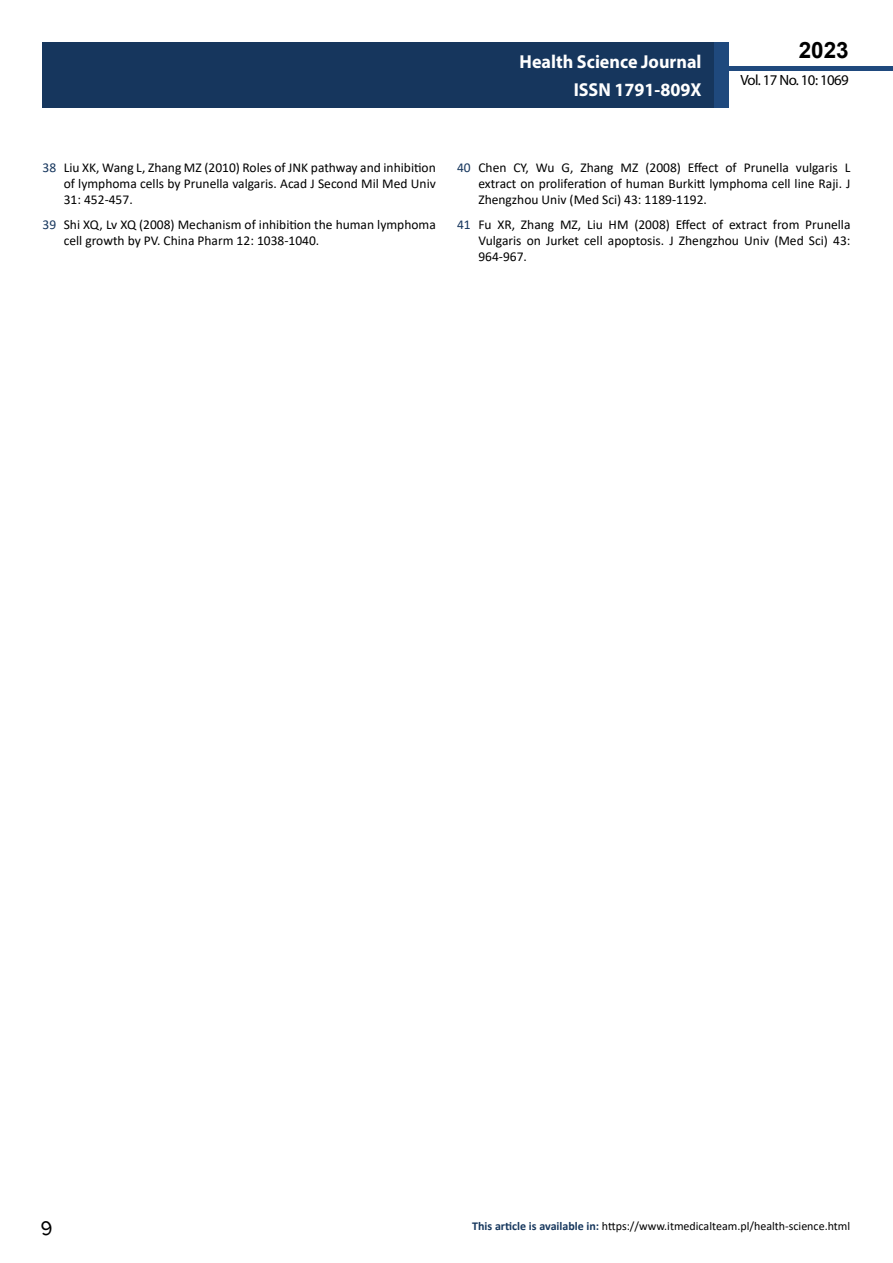
<style>
.page{position:relative;width:893px;height:1263px;background:#fff}
.page>*{position:absolute;margin:0;border:0;box-sizing:border-box;transform-origin:0 0}
.t1{font:25.5px "Tunga";color:#000}
.t2{font:700 22.5px "Arial";color:#000}
.t3{font:700 18.75px/27.2px "Myriad Pro";color:#fff;text-align:right;scale:.96 1}
.t4{font:14.85px "Myriad Pro";letter-spacing:-.04em;color:#000}
.t5{font:13.5px/16.2px "Calibri";color:#000;text-align:justify}
.t6{font:12px "Calibri";color:#000}
.s1{color:#16365d}
.s2{font-weight:700;color:#16375d}
</style>
<div class="page">
<div style="left:722px;top:66px;width:171px;height:5px;background:#1f497d"></div>
<div style="left:43px;top:42px;width:671px;height:66px;background:#16365d"></div>
<div style="left:714px;top:42px;width:15px;height:66px;background:#1f497d"></div>
<h3 class="t3" style="left:520px;top:48px;width:191px">Health Science Journal<br>ISSN 1791-809X</h3>
<h2 class="t2" style="left:799px;top:35px;width:52px">2023</h2>
<p class="t4" style="left:740px;top:71px;width:110px">Vol. 17 No. 10: 1069</p>
<p class="t5" style="left:64px;top:159px;width:374px;text-indent:-21px"><span class="s1">38</span> Liu XK, Wang L, Zhang MZ (2010) Roles of JNK pathway and inhibition of lymphoma cells by Prunella valgaris. Acad J Second Mil Med Univ 31: 452-457.</p>
<p class="t5" style="left:64px;top:216px;width:374px;text-indent:-21px"><span class="s1">39</span> Shi XQ, Lv XQ (2008) Mechanism of inhibition the human lymphoma cell growth by PV. China Pharm 12: 1038-1040.</p>
<p class="t5" style="left:478px;top:159px;width:374px;text-indent:-21px"><span class="s1">40</span> Chen CY, Wu G, Zhang MZ (2008) Effect of Prunella vulgaris L extract on proliferation of human Burkitt lymphoma cell line Raji. J Zhengzhou Univ (Med Sci) 43: 1189-1192.</p>
<p class="t5" style="left:478px;top:216px;width:374px;text-indent:-21px"><span class="s1">41</span> Fu XR, Zhang MZ, Liu HM (2008) Effect of extract from Prunella Vulgaris on Jurket cell apoptosis. J Zhengzhou Univ (Med Sci) 43:<br>964-967.</p>
<h1 class="t1" style="left:40px;top:1211px;width:14px">9</h1>
<p class="t6" style="left:472px;top:1217px;width:380px"><span class="s2">This article is available in:</span> https://www.itmedicalteam.pl/health-science.html</p>
</div>
